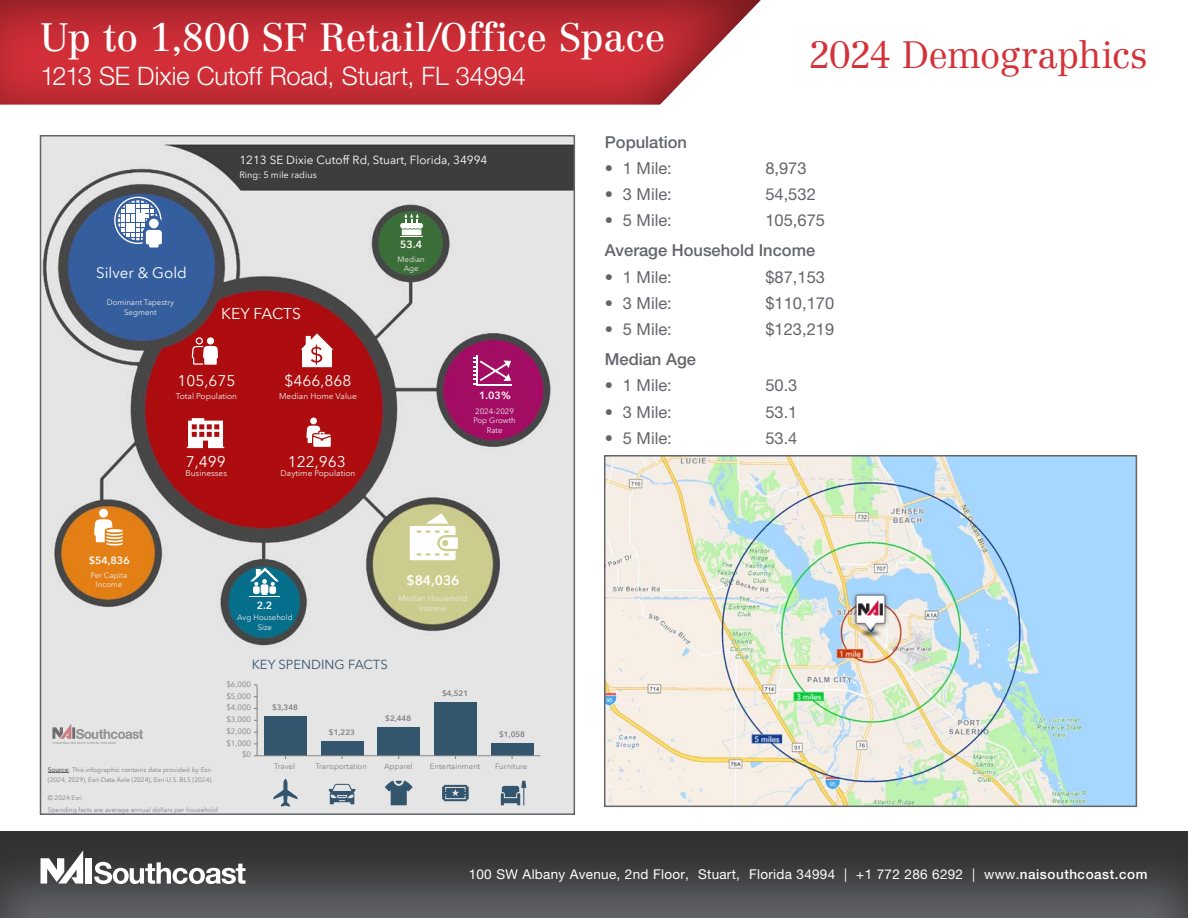
<style>
.page{position:relative;width:1188px;height:918px;background:#fff}
.page>*{position:absolute;margin:0;border:0;box-sizing:border-box;transform-origin:0 0}
.t1{font:39px "Centennial LT Std";letter-spacing:-.005em;color:#fff}
.t2{font:300 37.5px "Centennial LT Std";letter-spacing:-.025em;color:#d43238}
.t3{font:300 25.5px "Helvetica Neue LT Std";letter-spacing:-.005em;color:#fff}
.t4{font:16.5px "Helvetica Neue LT Std";color:#62656a}
.t5{font:500 16.5px "Helvetica Neue LT Std";color:#62656a}
.t6{font:15.75px "Avenir Next LT Pro";letter-spacing:-.005em;color:#fff}
.t7{font:15.45px "Avenir Next LT Pro";color:#fff}
.t8{font:15.15px "Avenir Next LT Pro";color:#fff}
.t9{font:13.5px "Helvetica Neue LT Std";letter-spacing:.02em;color:#fff}
.t10{font:600 13.5px "Avenir Next LT Pro";color:#fff}
.t11{font:13.05px "Avenir Next LT Pro";color:#34556e}
.t12{font:11.85px "Avenir Next LT Pro";color:#fff}
.t13{font:600 10.5px "Avenir Next LT Pro";color:#fff}
.t14{font:9.15px "Avenir Next LT Pro";color:#fff}
.t15{font:8.4px "Avenir Next LT Pro";color:#ebebeb}
.t16{font:7.8px/9.4px "Avenir Next LT Pro";color:#ebebeb;text-align:center}
.t17{font:7.8px "Avenir Next LT Pro";color:#808080}
.t18{font:600 7.8px "Avenir Next LT Pro";color:#808080}
.t19{font:6.6px/10.5px "Avenir Next LT Pro";color:#808080}
.s1{font-weight:600;color:#696969}
.s2{font-weight:500}
</style>
<div class="page">
<img style="left:43px;top:138px;width:529px;height:674px">
<svg style="left:114px;top:197px;width:48px;height:51px"></svg>
<svg style="left:192px;top:337px;width:26px;height:28px"></svg>
<div style="left:207px;top:337px;width:7px;height:8px;background:#fff;border-radius:50%"></div>
<svg style="left:301px;top:333px;width:32px;height:34px"></svg>
<svg style="left:187px;top:418px;width:37px;height:30px"></svg>
<div style="left:310px;top:418px;width:7px;height:6px;background:#fff;border-radius:50%"></div>
<svg style="left:306px;top:426px;width:25px;height:21px"></svg>
<svg style="left:400px;top:214px;width:23px;height:23px"></svg>
<hr style="left:476px;top:384px;width:36px;height:2px;background:#fff">
<svg style="left:473px;top:357px;width:38px;height:27px"></svg>
<hr style="left:476px;top:356px;width:1px;height:30px;background:#fff">
<svg style="left:410px;top:513px;width:48px;height:47px"></svg>
<hr style="left:249px;top:596px;width:31px;height:1px;background:#fff">
<svg style="left:250px;top:568px;width:29px;height:27px"></svg>
<div style="left:99px;top:509px;width:9px;height:9px;background:#fff;border-radius:50%"></div>
<svg style="left:94px;top:519px;width:29px;height:27px"></svg>
<hr style="left:106px;top:529px;width:17px;height:3px;background:#fff;border-radius:50%">
<hr style="left:257px;top:756px;width:283px;height:1px;background:#fff">
<div style="left:264px;top:716px;width:43px;height:40px;background:#34556e"></div>
<div style="left:321px;top:741px;width:42px;height:15px;background:#34556e"></div>
<div style="left:377px;top:727px;width:43px;height:29px;background:#34556e"></div>
<div style="left:434px;top:702px;width:43px;height:54px;background:#34556e"></div>
<div style="left:491px;top:743px;width:42px;height:13px;background:#34556e"></div>
<hr style="left:257px;top:755px;width:283px;height:1px;background:#808080">
<hr style="left:257px;top:685px;width:1px;height:71px;background:#808080">
<svg style="left:273px;top:779px;width:25px;height:28px"></svg>
<svg style="left:329px;top:784px;width:26px;height:20px"></svg>
<svg style="left:385px;top:781px;width:28px;height:24px"></svg>
<svg style="left:442px;top:785px;width:27px;height:16px"></svg>
<svg style="left:501px;top:781px;width:25px;height:24px"></svg>
<img style="left:48px;top:720px;width:132px;height:26px">
<svg style="left:48px;top:772px;width:21px;height:1px"></svg>
<img style="left:607px;top:458px;width:527px;height:346px">
<div style="left:604px;top:455px;width:533px;height:352px;border:2px solid #62656a"></div>
<div style="left:0;top:830px;width:1188px;height:88px;background:#231f20;opacity:.75"></div>
<div style="left:0;top:0;width:762px;height:106px;background:#231f20;opacity:.51"></div>
<div style="left:85px;top:858px;width:7px;height:26px;background:#fff"></div>
<svg style="left:41px;top:850px;width:42px;height:34px"></svg>
<svg style="left:94px;top:862px;width:152px;height:22px"></svg>
<img style="left:853px;top:592px;width:35px;height:45px">
<p class="t1" style="left:40px;top:14px;width:627px">Up to 1,800 SF Retail/Office Space</p>
<p class="t3" style="left:40px;top:60px;width:487px">1213 SE Dixie Cutoff Road, Stuart, FL 34994</p>
<p class="t2" style="left:808px;top:33px;width:341px">2024 Demographics</p>
<h3 class="t12" style="left:239px;top:152px;width:249px">1213 SE Dixie Cutoff Rd, Stuart, Florida, 34994</h3>
<h3 class="t14" style="left:239px;top:169px;width:79px">Ring: 5 mile radius</h3>
<h3 class="t8" style="left:96px;top:263px;width:92px">Silver &amp; Gold</h3>
<p class="t16" style="left:107px;top:298px;width:69px">Dominant Tapestry<br>Segment</p>
<h3 class="t6" style="left:221px;top:304px;width:81px">KEY FACTS</h3>
<h3 class="t7" style="left:177px;top:371px;width:59px">105,675</h3>
<p class="t15" style="left:176px;top:391px;width:63px">Total Population</p>
<h3 class="t7" style="left:186px;top:452px;width:41px">7,499</h3>
<p class="t15" style="left:185px;top:468px;width:43px">Businesses</p>
<h3 class="t7" style="left:285px;top:371px;width:68px">$466,868</h3>
<p class="t15" style="left:279px;top:391px;width:79px">Median Home Value</p>
<h3 class="t7" style="left:288px;top:452px;width:59px">122,963</h3>
<p class="t15" style="left:281px;top:468px;width:76px">Daytime Population</p>
<h3 class="t13" style="left:400px;top:238px;width:23px">53.4</h3>
<p class="t16" style="left:398px;top:254px;width:29px">Median<br>Age</p>
<h3 class="t13" style="left:479px;top:389px;width:33px">1.03%</h3>
<p class="t16" style="left:474px;top:407px;width:44px">2024-2029<br>Pop Growth<br>Rate</p>
<h3 class="t13" style="left:89px;top:554px;width:43px">$54,836</h3>
<p class="t16" style="left:91px;top:571px;width:38px">Per Capita<br>Income</p>
<h3 class="t10" style="left:406px;top:572px;width:55px">$84,036</h3>
<p class="t16" style="left:399px;top:594px;width:70px">Median Household</p>
<h3 class="t13" style="left:257px;top:599px;width:17px">2.2</h3>
<p class="t16" style="left:420px;top:603px;width:28px">Income</p>
<p class="t16" style="left:237px;top:613px;width:57px">Avg Household<br>Size</p>
<p class="t19" style="left:48px;top:764px;width:167px"><span class="s1">Source</span>: This infographic contains data provided by Esri (2024, 2029), Esri-Data Axle (2024), Esri-U.S. BLS (2024).</p>
<p class="t19" style="left:48px;top:792px;width:172px;line-height:12.5px">© 2024 Esri<br>Spending facts are average annual dollars per household</p>
<h3 class="t11" style="left:252px;top:657px;width:138px">KEY SPENDING FACTS</h3>
<p class="t17" style="left:226px;top:679px;width:26px">$6,000</p>
<p class="t17" style="left:226px;top:691px;width:26px">$5,000</p>
<p class="t17" style="left:226px;top:703px;width:26px">$4,000</p>
<p class="t17" style="left:226px;top:715px;width:26px">$3,000</p>
<p class="t18" style="left:272px;top:703px;width:27px">$3,348</p>
<p class="t18" style="left:385px;top:713px;width:27px">$2,448</p>
<p class="t18" style="left:442px;top:689px;width:27px">$4,521</p>
<p class="t17" style="left:226px;top:727px;width:26px">$2,000</p>
<p class="t17" style="left:226px;top:738px;width:26px">$1,000</p>
<p class="t17" style="left:242px;top:750px;width:11px">$0</p>
<p class="t18" style="left:329px;top:728px;width:27px">$1,223</p>
<p class="t18" style="left:499px;top:730px;width:27px">$1,058</p>
<p class="t17" style="left:274px;top:761px;width:22px">Travel</p>
<p class="t17" style="left:315px;top:761px;width:53px">Transportation</p>
<p class="t17" style="left:384px;top:761px;width:30px">Apparel</p>
<p class="t17" style="left:430px;top:761px;width:52px">Entertainment</p>
<p class="t17" style="left:495px;top:761px;width:34px">Furniture</p>
<p class="t5" style="left:605px;top:132px;width:84px">Population</p>
<p class="t4" style="left:605px;top:158px;width:68px">• 1 Mile:</p>
<p class="t4" style="left:765px;top:158px;width:43px">8,973</p>
<p class="t4" style="left:605px;top:184px;width:68px">• 3 Mile:</p>
<p class="t4" style="left:765px;top:184px;width:52px">54,532</p>
<p class="t4" style="left:605px;top:211px;width:68px">• 5 Mile:</p>
<p class="t4" style="left:765px;top:211px;width:61px">105,675</p>
<p class="t5" style="left:605px;top:241px;width:212px">Average Household Income</p>
<p class="t4" style="left:605px;top:267px;width:68px">• 1 Mile:</p>
<p class="t4" style="left:765px;top:267px;width:61px">$87,153</p>
<p class="t4" style="left:605px;top:293px;width:68px">• 3 Mile:</p>
<p class="t4" style="left:765px;top:293px;width:70px">$110,170</p>
<p class="t4" style="left:605px;top:319px;width:68px">• 5 Mile:</p>
<p class="t4" style="left:765px;top:319px;width:70px">$123,219</p>
<p class="t5" style="left:605px;top:349px;width:93px">Median Age</p>
<p class="t4" style="left:605px;top:376px;width:68px">• 1 Mile:</p>
<p class="t4" style="left:765px;top:376px;width:34px">50.3</p>
<p class="t4" style="left:605px;top:402px;width:68px">• 3 Mile:</p>
<p class="t4" style="left:765px;top:402px;width:34px">53.1</p>
<p class="t4" style="left:605px;top:428px;width:68px">• 5 Mile:</p>
<p class="t4" style="left:765px;top:428px;width:34px">53.4</p>
<p class="t9" style="left:469px;top:866px;width:680px">100 SW Albany Avenue, 2nd Floor, Stuart, Florida 34994 | +1 772 286 6292 | www.<span class="s2">naisouthcoast.com</span></p>
</div>
